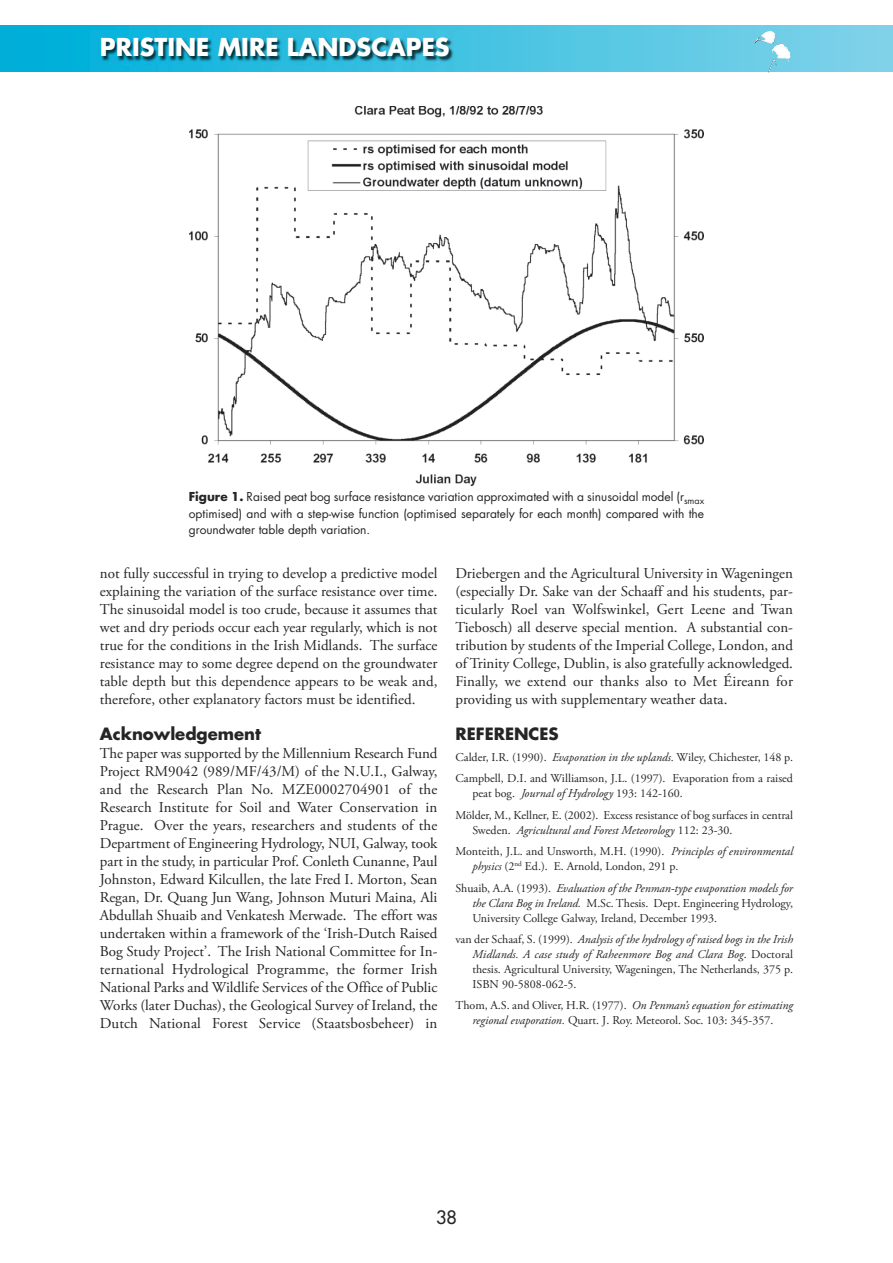
<style>
.page{position:relative;width:893px;height:1263px;background:#fff}
.page>*{position:absolute;margin:0;border:0;box-sizing:border-box;transform-origin:0 0}
.t1{font:700 24px "Futura";color:#fff}
.t2{font:18px "Futura";color:#252526}
.t3{font:700 16.5px "Futura";color:#252526}
.t4{font:15px/18px "Adobe Garamond Pro";color:#252526;text-align:justify}
.t5{font:12px/15px "Adobe Garamond Pro";color:#252526}
.t6{font:italic 12px/21.5px "Adobe Garamond Pro";color:#252526}
.t7{font:12px/16.5px "Futura";color:#252526;text-align:justify}
.s1{font-weight:700}
.s2{font-style:italic}
.s3{font-style:normal}
</style>
<div class="page">
<div style="left:0;top:26px;width:893px;height:46px;background:linear-gradient(to right,#00aed9,#83d3e9)"></div>
<img style="left:91px;top:30px;width:385px;height:42px">
<img style="left:754px;top:31px;width:36px;height:28px">
<img style="left:190px;top:106px;width:513px;height:380px">
<h1 class="t1" style="left:100px;top:36px;width:351px">PRISTINE MIRE LANDSCAPES</h1>
<p class="t7" style="left:189px;top:490px;width:517px"><span class="s1">Figure 1.</span> Raised peat bog surface resistance variation approximated with a sinusoidal model (r<sub>smax </sub>optimised) and with a step-wise function (optimised separately for each month) compared with the groundwater table depth variation.</p>
<p class="t4" style="left:100px;top:565px;width:339px">not fully successful in trying to develop a predictive model explaining the variation of the surface resistance over time.<br>The sinusoidal model is too crude, because it assumes that wet and dry periods occur each year regularly, which is not true for the conditions in the Irish Midlands. The surface resistance may to some degree depend on the groundwater table depth but this dependence appears to be weak and, therefore, other explanatory factors must be identified.</p>
<p class="t3" style="left:100px;top:726px;width:163px">Acknowledgement</p>
<p class="t4" style="left:100px;top:745px;width:339px">The paper was supported by the Millennium Research Fund Project RM9042 (989/MF/43/M) of the N.U.I., Galway, and the Research Plan No. MZE0002704901 of the Research Institute for Soil and Water Conservation in Prague. Over the years, researchers and students of the Department of Engineering Hydrology, NUI, Galway, took part in the study, in particular Prof. Conleth Cunanne, Paul Johnston, Edward Kilcullen, the late Fred I. Morton, Sean Regan, Dr. Quang Jun Wang, Johnson Muturi Maina, Ali Abdullah Shuaib and Venkatesh Merwade. The effort was undertaken within a framework of the ‘Irish-Dutch Raised Bog Study Project’. The Irish National Committee for In&shy;ternational Hydrological Programme, the former Irish National Parks and Wildlife Services of the Office of Public Works (later Duchas), the Geological Survey of Ireland, the Dutch National Forest Service (Staatsbosbeheer) in</p>
<p class="t4" style="left:455px;top:565px;width:339px">Driebergen and the Agricultural University in Wageningen (especially Dr. Sake van der Schaaff and his students, par&shy;ticularly Roel van Wolfswinkel, Gert Leene and Twan Tiebosch) all deserve special mention. A substantial con&shy;tribution by students of the Imperial College, London, and of Trinity College, Dublin, is also gratefully acknowledged.<br>Finally, we extend our thanks also to Met Éireann for providing us with supplementary weather data.</p>
<p class="t3" style="left:455px;top:726px;width:105px">REFERENCES</p>
<p class="t5" style="left:455px;top:748px;width:339px;line-height:21.5px">Calder, I.R. (1990). <span class="s2">Evaporation in the uplands.</span> Wiley, Chichester, 148 p.<br>Campbell, D.I. and Williamson, J.L. (1997). Evaporation from a raised</p>
<p class="t5" style="left:455px;top:784px;width:339px;line-height:21.5px;text-indent:17px">peat bog. <span class="s2">Journal of Hydrology</span> 193: 142-160.<br>Mölder, M., Kellner, E. (2002). Excess resistance of bog surfaces in central</p>
<p class="t6" style="left:455px;top:820px;width:339px;text-indent:17px"><span class="s3">Sweden.</span> Agricultural and Forest Meteorology <span class="s3">112: 23-30.<br>Monteith, J.L. and Unsworth, M.H. (1990).</span> Principles of environmental</p>
<p class="t6" style="left:455px;top:857px;width:339px;text-indent:17px">physics <span class="s3">(2</span><sup>nd</sup> <span class="s3">Ed.). E. Arnold, London, 291 p.<br>Shuaib, A.A. (1993).</span> Evaluation of the Penman-type evaporation models for</p>
<p class="t5" style="left:472px;top:896px;width:322px"><span class="s2">the Clara Bog in Ireland.</span> M.Sc. Thesis. Dept. Engineering Hydrology,<br>University College Galway, Ireland, December 1993.</p>
<p class="t5" style="left:472px;top:933px;width:322px;text-align:justify;text-indent:-17px">van der Schaaf, S. (1999). <span class="s2">Analysis of the hydrology of raised bogs in the Irish Midlands. A case study of Raheenmore Bog and Clara Bog</span>. Doctoral thesis. Agricultural University, Wageningen, The Netherlands, 375 p.<br>ISBN 90-5808-062-5.</p>
<p class="t5" style="left:455px;top:999px;width:339px;text-align:center">Thom, A.S. and Oliver, H.R. (1977). <span class="s2">On Penman’s equation for estimating regional evaporation.</span> Quart. J. Roy. Meteorol. Soc. 103: 345-357.</p>
<p class="t2" style="left:436px;top:1208px;width:22px">38</p>
</div>
